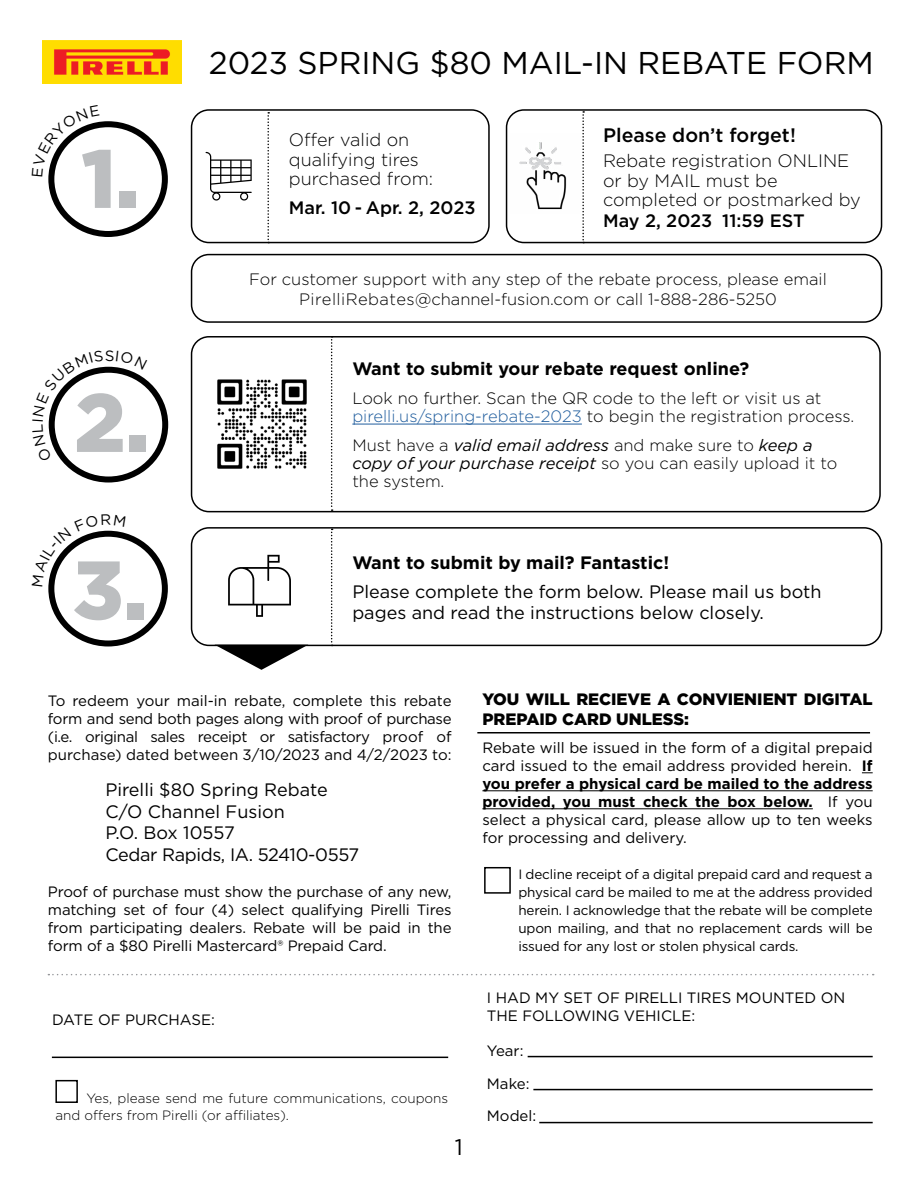
<style>
.page{position:relative;width:918px;height:1188px;background:#fff}
.page>*{position:absolute;margin:0;border:0;box-sizing:border-box;transform-origin:0 0}
.t1{font:900 82.5px "Gotham";color:#bcbec0}
.t2{font:31.5px "Gotham";color:#000}
.t3{font:22.5px "Gotham";color:#000}
.t4{font:500 19.5px "Gotham";color:#000}
.t5{font:18px/20.2px "Gotham";color:#000}
.t6{font:300 18px/19.5px "Gotham";color:#000}
.t7{font:700 18px "Gotham";color:#000}
.t8{font:500 18px "Gotham";color:#000}
.t9{font:18px "Gotham";letter-spacing:-.02em;color:#000}
.t10{font:300 16.5px/18px "Gotham";color:#000}
.t11{font:900 16.5px/19.8px "Gotham";color:#000}
.t12{font:15px/18px "Gotham";color:#000;text-align:justify}
.t13{font:13.5px/18px "Gotham";letter-spacing:-.01em;color:#000;text-align:justify}
.t14{font:300 13.5px/16.5px "Gotham";color:#000}
.s1{color:#215e9e}
.s2{font-weight:400;font-style:italic}
.s3{font-weight:700}
</style>
<div class="page">
<div style="left:191px;top:336px;width:690px;height:176px;border:2px solid #000;border-radius:17px"></div>
<div style="left:191px;top:527px;width:691px;height:119px;border:2px solid #000;border-radius:17px"></div>
<img style="left:43px;top:41px;width:139px;height:43px">
<svg style="left:206px;top:152px;width:46px;height:49px"></svg>
<div style="left:48px;top:121px;width:120px;height:116px;border:6px solid #000;border-radius:50%"></div>
<div style="left:49px;top:367px;width:119px;height:116px;border:6px solid #000;border-radius:50%"></div>
<div style="left:48px;top:531px;width:120px;height:115px;border:6px solid #000;border-radius:50%"></div>
<div style="left:191px;top:109px;width:299px;height:134px;border:2px solid #000;border-radius:17px"></div>
<img style="left:519px;top:142px;width:48px;height:68px">
<div style="left:506px;top:109px;width:376px;height:134px;border:2px solid #000;border-radius:17px"></div>
<svg style="left:267px;top:112px;width:2px;height:131px"></svg>
<svg style="left:582px;top:111px;width:2px;height:132px"></svg>
<svg style="left:331px;top:336px;width:2px;height:175px"></svg>
<hr style="left:352px;top:424px;width:230px;height:1px;background:#215e9e">
<img style="left:217px;top:379px;width:90px;height:90px">
<svg style="left:331px;top:529px;width:2px;height:117px"></svg>
<svg style="left:228px;top:555px;width:63px;height:62px"></svg>
<div style="left:191px;top:254px;width:691px;height:69px;border:2px solid #000;border-radius:17px"></div>
<svg style="left:214px;top:645px;width:94px;height:25px"></svg>
<hr style="left:482px;top:790px;width:391px;height:1px;background:#000">
<hr style="left:482px;top:808px;width:331px;height:1px;background:#000">
<hr style="left:477px;top:732px;width:393px;height:2px;background:#000">
<div style="left:484px;top:867px;width:27px;height:27px;border:2px solid #000"></div>
<div style="left:55px;top:1080px;width:23px;height:23px;border:2px solid #000"></div>
<hr style="left:52px;top:1057px;width:396px;height:1px;background:#000">
<hr style="left:528px;top:1056px;width:345px;height:1px;background:#000">
<hr style="left:539px;top:1122px;width:334px;height:1px;background:#000">
<hr style="left:533px;top:1089px;width:340px;height:1px;background:#000">
<svg style="left:48px;top:974px;width:826px;height:1px"></svg>
<svg style="left:48px;top:121px;width:52px;height:56px"></svg>
<svg style="left:48px;top:366px;width:99px;height:96px"></svg>
<svg style="left:48px;top:530px;width:78px;height:56px"></svg>
<p class="t1" style="left:81px;top:122px;width:60px">1.</p>
<p class="t1" style="left:74px;top:366px;width:76px">2.</p>
<p class="t1" style="left:73px;top:533px;width:76px">3.</p>
<p class="t2" style="left:209px;top:43px;width:666px">2023 SPRING $80 MAIL-IN REBATE FORM</p>
<p class="t6" style="left:289px;top:130px;width:146px">Offer valid on qualifying tires purchased from:</p>
<p class="t8" style="left:289px;top:196px;width:188px">Mar. 10 - Apr. 2, 2023</p>
<p class="t4" style="left:603px;top:122px;width:194px">Please don’t forget!</p>
<p class="t6" style="left:603px;top:151px;width:259px">Rebate registration ONLINE or by MAIL must be completed or postmarked by</p>
<p class="t8" style="left:603px;top:209px;width:203px">May 2, 2023 11:59 EST</p>
<p class="t10" style="left:249px;top:270px;width:579px">For customer support with any step of the rebate process, please email</p>
<p class="t10" style="left:299px;top:290px;width:479px">PirelliRebates@channel-fusion.com or call 1-888-286-5250</p>
<p class="t7" style="left:352px;top:357px;width:398px">Want to submit your rebate request online?</p>
<p class="t10" style="left:352px;top:389px;width:504px">Look no further. Scan the QR code to the left or visit us at <span class="s1">pirelli.us/spring-rebate-2023</span> to begin the registration process.</p>
<p class="t10" style="left:352px;top:436px;width:486px">Must have a <span class="s2">valid email address</span> and make sure to <span class="s2">keep a copy of your purchase receipt</span> so you can easily upload it to the system.</p>
<p class="t7" style="left:352px;top:551px;width:318px">Want to submit by mail? Fantastic!</p>
<p class="t5" style="left:352px;top:581px;width:471px">Please complete the form below. Please mail us both pages and read the instructions below closely.</p>
<p class="t12" style="left:48px;top:692px;width:405px">To redeem your mail-in rebate, complete this rebate form and send both pages along with proof of purchase (i.e. original sales receipt or satisfactory proof of purchase) dated between 3/10/2023 and 4/2/2023 to:</p>
<p class="t5" style="left:105px;top:779px;width:224px">Pirelli $80 Spring Rebate</p>
<p class="t5" style="left:105px;top:801px;width:181px">C/O Channel Fusion</p>
<p class="t5" style="left:105px;top:822px;width:131px">P.O. Box 10557</p>
<p class="t9" style="left:105px;top:843px;width:255px">Cedar Rapids, IA. 52410-0557</p>
<p class="t12" style="left:48px;top:882px;width:405px">Proof of purchase must show the purchase of any new, matching set of four (4) select qualifying Pirelli Tires from participating dealers. Rebate will be paid in the form of a $80 Pirelli Mastercard® Prepaid Card.</p>
<p class="t12" style="left:52px;top:1011px;width:164px">DATE OF PURCHASE:</p>
<p class="t14" style="left:56px;top:1090px;width:394px;text-indent:31px">Yes, please send me future communications, coupons and offers from Pirelli (or affiliates).</p>
<p class="t3" style="left:455px;top:1133px;width:10px">1</p>
<p class="t11" style="left:482px;top:689px;width:392px">YOU WILL RECIEVE A CONVIENIENT DIGITAL<br>PREPAID CARD UNLESS:</p>
<p class="t12" style="left:482px;top:739px;width:392px">Rebate will be issued in the form of a digital prepaid card issued to the email address provided herein. <span class="s3">If you prefer a physical card be mailed to the address provided, you must check the box below.</span> If you select a physical card, please allow up to ten weeks for processing and delivery.</p>
<p class="t13" style="left:518px;top:865px;width:356px">I decline receipt of a digital prepaid card and request a physical card be mailed to me at the address provided herein. I acknowledge that the rebate will be complete upon mailing, and that no replacement cards will be issued for any lost or stolen physical cards.</p>
<p class="t12" style="left:487px;top:988px;width:360px">I HAD MY SET OF PIRELLI TIRES MOUNTED ON<br>THE FOLLOWING VEHICLE:</p>
<p class="t12" style="left:487px;top:1042px;width:38px">Year:</p>
<p class="t12" style="left:487px;top:1074px;width:44px">Make:</p>
<p class="t12" style="left:487px;top:1106px;width:51px">Model:</p>
</div>
